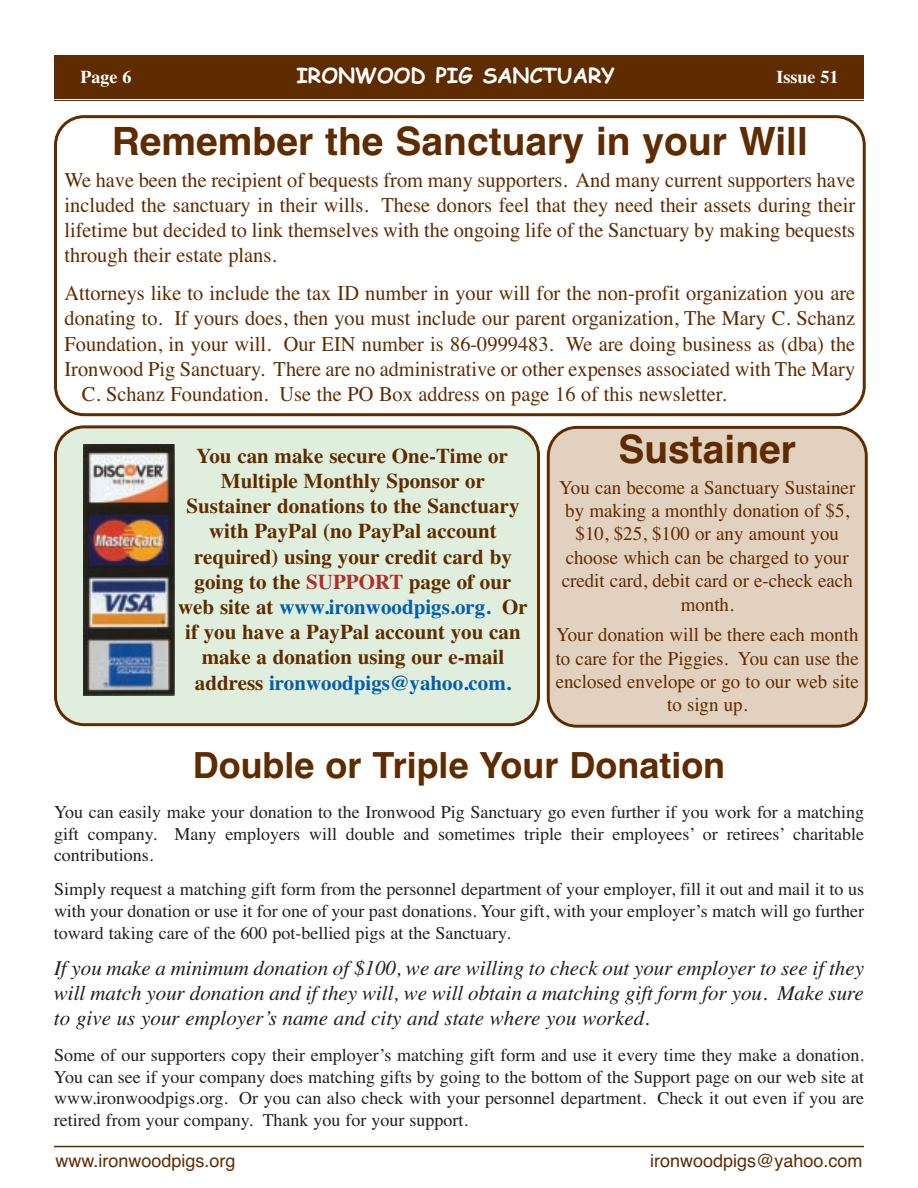
<style>
.page{position:relative;width:918px;height:1188px;background:#fff}
.page>*{position:absolute;margin:0;border:0;box-sizing:border-box;transform-origin:0 0}
.t1{font:700 39px "Helvetica";color:#5f2b00}
.t2{font:700 36px "Helvetica";color:#5f2b00}
.t3{font:21px/25.2px "Times";color:#5f2b00;text-align:justify}
.t4{font:700 21px/25.2px "Times";color:#5f2b00;text-align:center}
.t5{font:italic 21px/25.2px "Times";color:#231f20;text-align:justify}
.t6{font:700 21px "Comic Sans MS";color:#fff}
.t7{font:19.5px/23.4px "Times";color:#5f2b00;text-align:center}
.t8{font:18px/21.6px "Times";color:#231f20;text-align:justify}
.t9{font:18px "Helvetica";color:#5f2b00}
.t10{font:700 18px "Times";color:#fff}
.s1{color:#b02f2a}
.s2{color:#045dad}
</style>
<div class="page">
<div style="left:54px;top:56px;width:810px;height:43px;background:#5f2b00"></div>
<hr style="left:54px;top:100px;width:810px;height:1px;background:#5f2b00">
<hr style="left:54px;top:1146px;width:810px;height:1px;background:#5f2b00">
<div style="left:54px;top:425px;width:486px;height:301px;background:#e0efdd"></div>
<svg style="left:54px;top:115px;width:812px;height:301px"></svg>
<img style="left:84px;top:445px;width:91px;height:250px">
<div style="left:547px;top:426px;width:321px;height:302px;background:#e3d1c0"></div>
<p class="t10" style="left:80px;top:66px;width:52px">Page 6</p>
<p class="t6" style="left:296px;top:63px;width:320px">IRONWOOD PIG SANCTUARY</p>
<p class="t10" style="left:777px;top:66px;width:63px">Issue 51</p>
<h1 class="t1" style="left:112px;top:119px;width:698px">Remember the Sanctuary in your Will</h1>
<p class="t3" style="left:64px;top:167px;width:792px">We have been the recipient of bequests from many supporters. And many current supporters have included the sanctuary in their wills. These donors feel that they need their assets during their lifetime but decided to link themselves with the ongoing life of the Sanctuary by making bequests through their estate plans.</p>
<p class="t3" style="left:64px;top:280px;width:792px">Attorneys like to include the tax ID number in your will for the non-profit organization you are</p>
<p class="t3" style="left:64px;top:306px;width:792px">donating to. If yours does, then you must include our parent organization, The Mary C. Schanz</p>
<p class="t3" style="left:64px;top:331px;width:792px">Foundation, in your will. Our EIN number is 86-0999483. We are doing business as (dba) the</p>
<p class="t3" style="left:64px;top:356px;width:792px">Ironwood Pig Sanctuary. There are no administrative or other expenses associated with The Mary</p>
<p class="t3" style="left:82px;top:381px;width:646px">C. Schanz Foundation. Use the PO Box address on page 16 of this newsletter.</p>
<p class="t4" style="left:178px;top:443px;width:351px">You can make secure One-Time or Multiple Monthly Sponsor or Sustainer donations to the Sanctuary with PayPal (no PayPal account required) using your credit card by going to the <span class="s1">SUPPORT</span> page of our web site at <span class="s2">www.ironwoodpigs.org.</span> Or if you have a PayPal account you can make a donation using our e-mail address <span class="s2">ironwoodpigs@yahoo.com.</span></p>
<h1 class="t1" style="left:618px;top:426px;width:179px">Sustainer</h1>
<p class="t7" style="left:559px;top:475px;width:298px">You can become a Sanctuary Sustainer by making a monthly donation of $5, $10, $25, $100 or any amount you choose which can be charged to your credit card, debit card or e-check each month.</p>
<p class="t7" style="left:556px;top:623px;width:305px">Your donation will be there each month to care for the Piggies. You can use the enclosed envelope or go to our web site to sign up.</p>
<h2 class="t2" style="left:193px;top:745px;width:534px">Double or Triple Your Donation</h2>
<p class="t8" style="left:54px;top:801px;width:812px">You can easily make your donation to the Ironwood Pig Sanctuary go even further if you work for a matching gift company. Many employers will double and sometimes triple their employees’ or retirees’ charitable contributions.</p>
<p class="t8" style="left:54px;top:878px;width:812px">Simply request a matching gift form from the personnel department of your employer, fill it out and mail it to us with your donation or use it for one of your past donations. Your gift, with your employer’s match will go further toward taking care of the 600 pot-bellied pigs at the Sanctuary.</p>
<p class="t5" style="left:54px;top:955px;width:812px">If you make a minimum donation of $100, we are willing to check out your employer to see if they will match your donation and if they will, we will obtain a matching gift form for you. Make sure to give us your employer’s name and city and state where you worked.</p>
<p class="t8" style="left:54px;top:1044px;width:812px">Some of our supporters copy their employer’s matching gift form and use it every time they make a donation.<br>You can see if your company does matching gifts by going to the bottom of the Support page on our web site at www.ironwoodpigs.org. Or you can also check with your personnel department. Check it out even if you are retired from your company. Thank you for your support.</p>
<p class="t9" style="left:56px;top:1150px;width:182px">www.ironwoodpigs.org</p>
<p class="t9" style="left:650px;top:1150px;width:214px">ironwoodpigs@yahoo.com</p>
</div>
